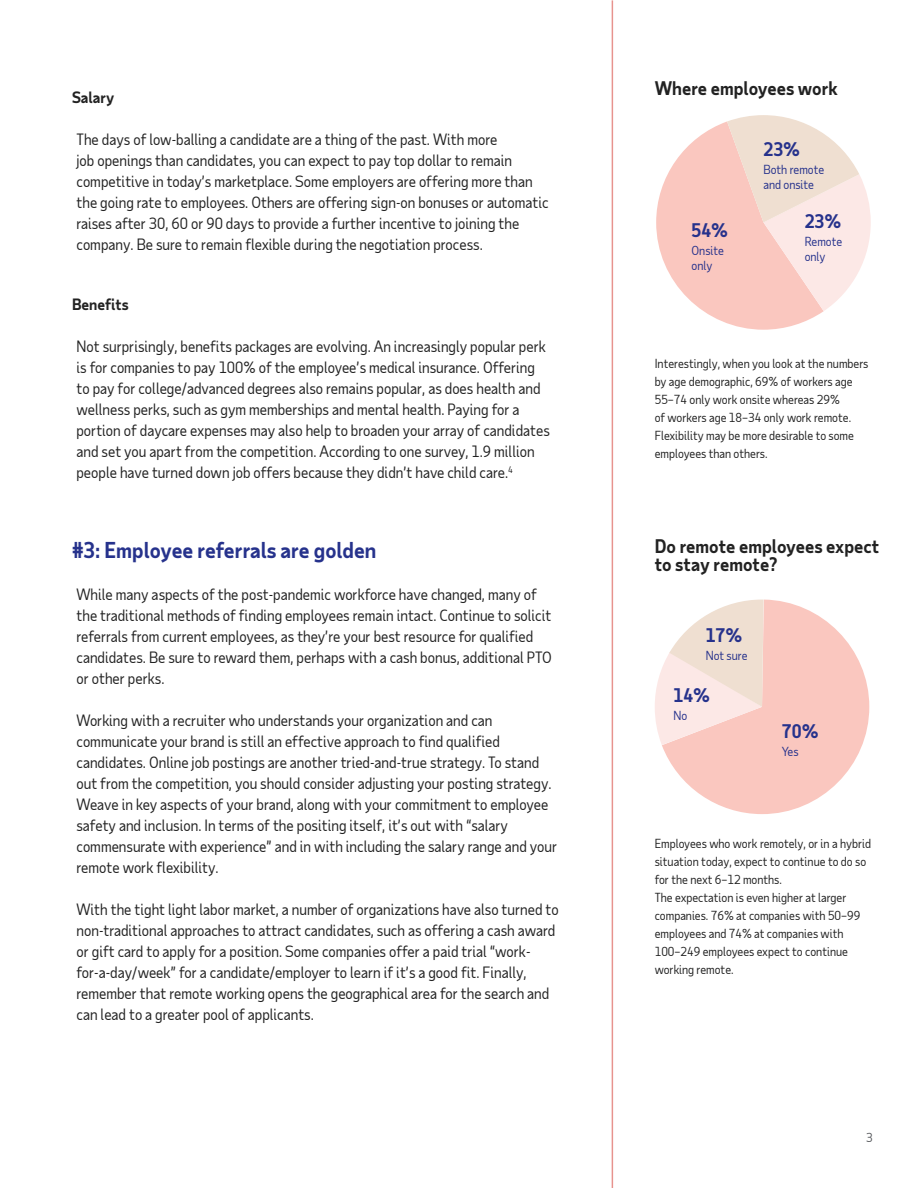
<style>
.page{position:relative;width:918px;height:1188px;background:#fff}
.page>*{position:absolute;margin:0;border:0;box-sizing:border-box;transform-origin:0 0}
.t1{font:700 21px "Taub Sans";color:#26328c}
.t2{font:700 18px/18px "Taub Sans";color:#222}
.t3{font:700 18px "Taub Sans";color:#26328c}
.t4{font:15px/21px "Taub Sans";color:#222}
.t5{font:700 15px "Taub Sans";color:#222}
.t6{font:12px/18px "Taub Sans";color:#222}
.t7{font:12px/15px "Taub Sans";color:#26328c}
.t8{font:12px "Taub Sans";color:#54565a}
</style>
<div class="page">
<hr style="left:612px;top:0;width:1px;height:1188px;background:#d0271d">
<svg style="left:656px;top:115px;width:215px;height:215px"></svg>
<svg style="left:662px;top:600px;width:207px;height:214px;fill:#fac7bf"></svg>
<svg style="left:655px;top:600px;width:109px;height:145px"></svg>
<p class="t5" style="left:72px;top:88px;width:44px">Salary</p>
<p class="t4" style="left:76px;top:129px;width:474px">The days of low-balling a candidate are a thing of the past. With more<br>job openings than candidates, you can expect to pay top dollar to remain competitive in today’s marketplace. Some employers are offering more than the going rate to employees. Others are offering sign-on bonuses or automatic raises after 30, 60 or 90 days to provide a further incentive to joining the company. Be sure to remain flexible during the negotiation process.</p>
<p class="t5" style="left:72px;top:295px;width:58px">Benefits</p>
<p class="t4" style="left:76px;top:336px;width:475px">Not surprisingly, benefits packages are evolving. An increasingly popular perk is for companies to pay 100% of the employee’s medical insurance. Offering to pay for college/advanced degrees also remains popular, as does health and wellness perks, such as gym memberships and mental health. Paying for a portion of daycare expenses may also help to broaden your array of candidates and set you apart from the competition. According to one survey, 1.9 million people have turned down job offers because they didn’t have child care.<sup>4</sup></p>
<h1 class="t1" style="left:72px;top:536px;width:306px">#3: Employee referrals are golden</h1>
<p class="t4" style="left:76px;top:583px;width:477px">While many aspects of the post-pandemic workforce have changed, many of the traditional methods of finding employees remain intact. Continue to solicit referrals from current employees, as they’re your best resource for qualified candidates. Be sure to reward them, perhaps with a cash bonus, additional PTO or other perks.</p>
<p class="t4" style="left:76px;top:709px;width:482px">Working with a recruiter who understands your organization and can communicate your brand is still an effective approach to find qualified candidates. Online job postings are another tried-and-true strategy. To stand out from the competition, you should consider adjusting your posting strategy.<br>Weave in key aspects of your brand, along with your commitment to employee safety and inclusion. In terms of the positing itself, it’s out with “salary commensurate with experience” and in with including the salary range and your remote work flexibility.</p>
<p class="t4" style="left:76px;top:898px;width:484px">With the tight light labor market, a number of organizations have also turned to non-traditional approaches to attract candidates, such as offering a cash award or gift card to apply for a position. Some companies offer a paid trial “work&shy;for-a-day/week” for a candidate/employer to learn if it’s a good fit. Finally, remember that remote working opens the geographical area for the search and can lead to a greater pool of applicants.</p>
<p class="t2" style="left:655px;top:78px;width:185px">Where employees work</p>
<p class="t3" style="left:763px;top:137px;width:38px">23%</p>
<p class="t3" style="left:691px;top:218px;width:38px">54%</p>
<p class="t7" style="left:691px;top:242px;width:34px">Onsite only</p>
<p class="t7" style="left:763px;top:161px;width:62px">Both remote and onsite</p>
<p class="t3" style="left:805px;top:209px;width:38px">23%</p>
<p class="t7" style="left:805px;top:233px;width:39px">Remote only</p>
<p class="t6" style="left:655px;top:354px;width:215px">Interestingly, when you look at the numbers by age demographic, 69% of workers age 55–74 only work onsite whereas 29%<br>of workers age 18–34 only work remote.<br>Flexibility may be more desirable to some employees than others.</p>
<p class="t2" style="left:655px;top:536px;width:226px">Do remote employees expect to stay remote?</p>
<p class="t3" style="left:706px;top:624px;width:38px">17%</p>
<p class="t7" style="left:706px;top:648px;width:43px">Not sure</p>
<p class="t3" style="left:673px;top:684px;width:38px">14%</p>
<p class="t7" style="left:673px;top:708px;width:15px">No</p>
<p class="t3" style="left:782px;top:720px;width:38px">70%</p>
<p class="t7" style="left:782px;top:744px;width:18px">Yes</p>
<p class="t6" style="left:655px;top:835px;width:218px">Employees who work remotely, or in a hybrid situation today, expect to continue to do so for the next 6–12 months.<br>The expectation is even higher at larger companies. 76% at companies with 50–99 employees and 74% at companies with 100–249 employees expect to continue working remote.</p>
<p class="t8" style="left:866px;top:1129px;width:8px">3</p>
</div>
